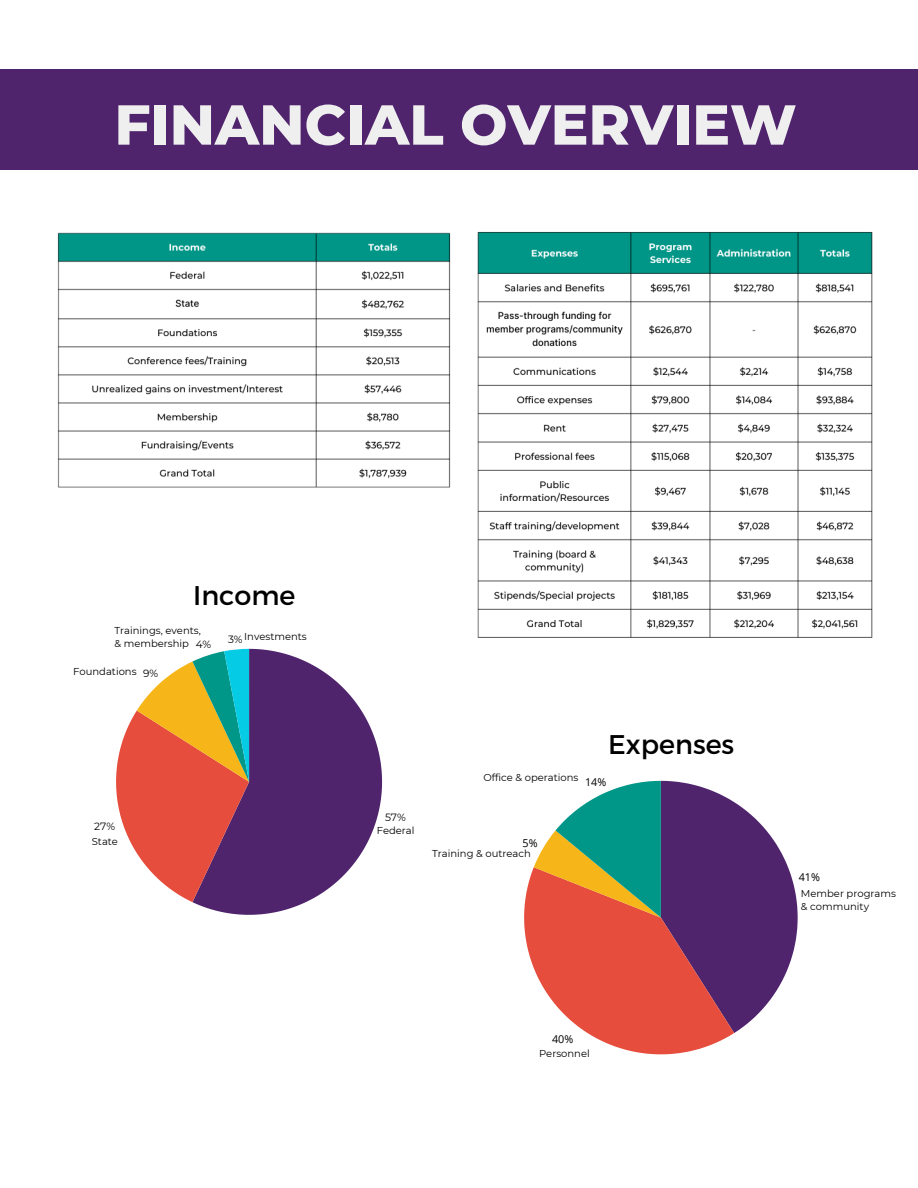
<style>
.page{position:relative;width:918px;height:1188px;background:#fff}
.page>*{position:absolute;margin:0;border:0;box-sizing:border-box;transform-origin:0 0}
.t1{font:800 56.25px "Montserrat";color:#efefef}
.t2{font:27px "Montserrat";color:#000}
.t3{font:10.8px "Open Sans";color:#000}
.t4{font:10.5px "Montserrat";color:#000}
.t5{font:10.05px "Montserrat";color:#000}
</style>
<div class="page">
<div style="left:0;top:69px;width:918px;height:101px;background:#4f246d"></div>
<img style="left:57px;top:232px;width:394px;height:256px">
<img style="left:477px;top:232px;width:396px;height:406px">
<svg style="left:524px;top:781px;width:274px;height:273px"></svg>
<svg style="left:192px;top:649px;width:190px;height:266px;fill:#4f246d"></svg>
<svg style="left:116px;top:649px;width:133px;height:253px"></svg>
<h1 class="t1" style="left:114px;top:90px;width:684px">FINANCIAL OVERVIEW</h1>
<p class="t2" style="left:193px;top:578px;width:104px">Income</p>
<p class="t5" style="left:114px;top:624px;width:88px">Trainings, events,</p>
<p class="t5" style="left:114px;top:637px;width:76px">&amp; membership</p>
<p class="t4" style="left:196px;top:638px;width:17px">4%</p>
<h2 class="t5" style="left:73px;top:665px;width:65px">Foundations</h2>
<p class="t4" style="left:143px;top:666px;width:17px">9%</p>
<p class="t5" style="left:244px;top:631px;width:64px">Investments</p>
<p class="t4" style="left:228px;top:633px;width:16px">3%</p>
<p class="t4" style="left:94px;top:820px;width:22px">27%</p>
<p class="t5" style="left:92px;top:836px;width:28px">State</p>
<p class="t4" style="left:385px;top:811px;width:22px">57%</p>
<p class="t5" style="left:377px;top:824px;width:39px">Federal</p>
<p class="t2" style="left:608px;top:727px;width:128px">Expenses</p>
<h2 class="t5" style="left:483px;top:771px;width:97px">Office &amp; operations</h2>
<p class="t3" style="left:585px;top:774px;width:23px">14%</p>
<p class="t3" style="left:523px;top:835px;width:17px">5%</p>
<p class="t5" style="left:432px;top:847px;width:100px">Training &amp; outreach</p>
<p class="t3" style="left:552px;top:1031px;width:23px">40%</p>
<p class="t5" style="left:539px;top:1047px;width:52px">Personnel</p>
<p class="t3" style="left:799px;top:869px;width:23px">41%</p>
<p class="t5" style="left:801px;top:887px;width:97px">Member programs</p>
<p class="t5" style="left:801px;top:901px;width:70px">&amp; community</p>
</div>
